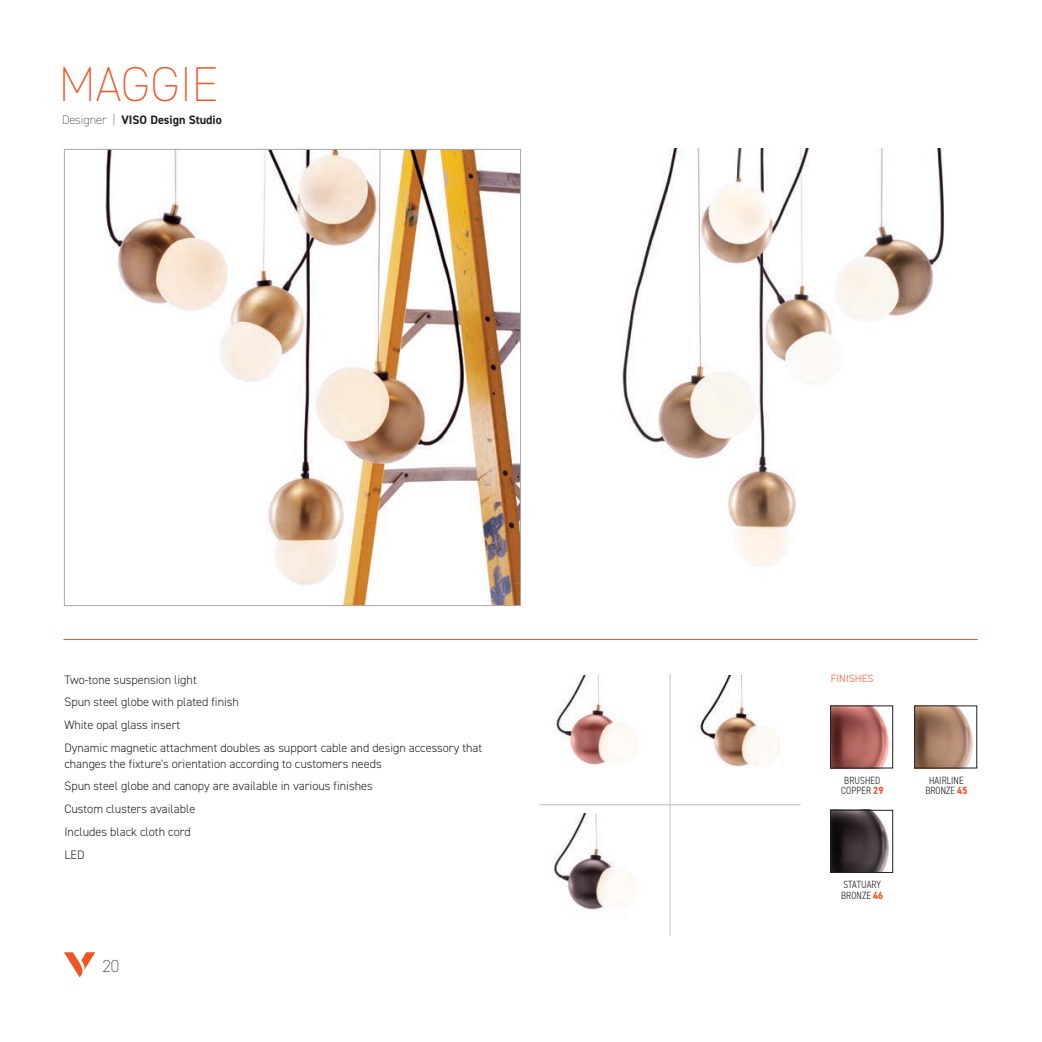
<style>
.page{position:relative;width:1042px;height:1042px;background:#fff}
.page>*{position:absolute;margin:0;border:0;box-sizing:border-box;transform-origin:0 0}
.t1{font:200 49px "DIN2014";color:#f15322}
.t2{font:200 17.5px "DIN2014";color:#231f20}
.t3{font:300 12.25px/15.8px "DIN2014";color:#231f20}
.t4{font:700 12.25px "DIN2014";color:#231f20}
.t5{font:300 condensed 10.5px/10.5px "DIN2014";letter-spacing:.01em;color:#231f20}
.t6{font:300 10.5px "DIN2014";letter-spacing:.01em;color:#f15322}
.s1{font-weight:200}
.s2{font-weight:700;color:#f15322}
</style>
<div class="page">
<svg style="left:64px;top:952px;width:31px;height:25px"></svg>
<img style="left:621px;top:149px;width:323px;height:417px">
<img style="left:832px;top:707px;width:57px;height:59px">
<div style="left:830px;top:705px;width:63px;height:63px;border:1px solid #231f20"></div>
<img style="left:916px;top:707px;width:58px;height:59px">
<div style="left:914px;top:705px;width:63px;height:63px;border:1px solid #231f20"></div>
<img style="left:832px;top:812px;width:58px;height:59px">
<div style="left:830px;top:810px;width:63px;height:63px;border:1px solid #231f20"></div>
<img style="left:105px;top:151px;width:414px;height:453px">
<img style="left:555px;top:675px;width:79px;height:92px">
<img style="left:554px;top:813px;width:78px;height:99px">
<img style="left:696px;top:675px;width:83px;height:92px">
<hr style="left:669px;top:674px;width:1px;height:261px;background:#bcbdc0">
<hr style="left:539px;top:804px;width:262px;height:1px;background:#bcbdc0">
<hr style="left:64px;top:639px;width:913px;height:1px;background:#f15122">
<p class="t1" style="left:59px;top:54px;width:161px">MAGGIE</p>
<p class="t4" style="left:62px;top:111px;width:161px"><span class="s1">Designer |</span> VISO Design Studio</p>
<p class="t3" style="left:64px;top:671px;width:134px">Two-tone suspension light</p>
<p class="t3" style="left:64px;top:694px;width:176px">Spun steel globe with plated finish</p>
<p class="t3" style="left:64px;top:717px;width:117px">White opal glass insert</p>
<p class="t3" style="left:64px;top:740px;width:419px">Dynamic magnetic attachment doubles as support cable and design accessory that changes the fixture's orientation according to customers needs</p>
<p class="t3" style="left:64px;top:778px;width:310px">Spun steel globe and canopy are available in various finishes</p>
<p class="t3" style="left:64px;top:801px;width:132px">Custom clusters available</p>
<p class="t3" style="left:64px;top:824px;width:128px">Includes black cloth cord</p>
<p class="t3" style="left:64px;top:846px;width:22px">LED</p>
<h2 class="t2" style="left:102px;top:955px;width:18px">20</h2>
<p class="t6" style="left:831px;top:672px;width:44px">FINISHES</p>
<p class="t5" style="left:841px;top:775px;width:44px">BRUSHED<br>COPPER <span class="s2">29</span></p>
<p class="t5" style="left:925px;top:775px;width:43px;text-align:center">HAIRLINE<br>BRONZE <span class="s2">45</span></p>
<p class="t5" style="left:841px;top:879px;width:43px">STATUARY<br>BRONZE <span class="s2">46</span></p>
</div>
